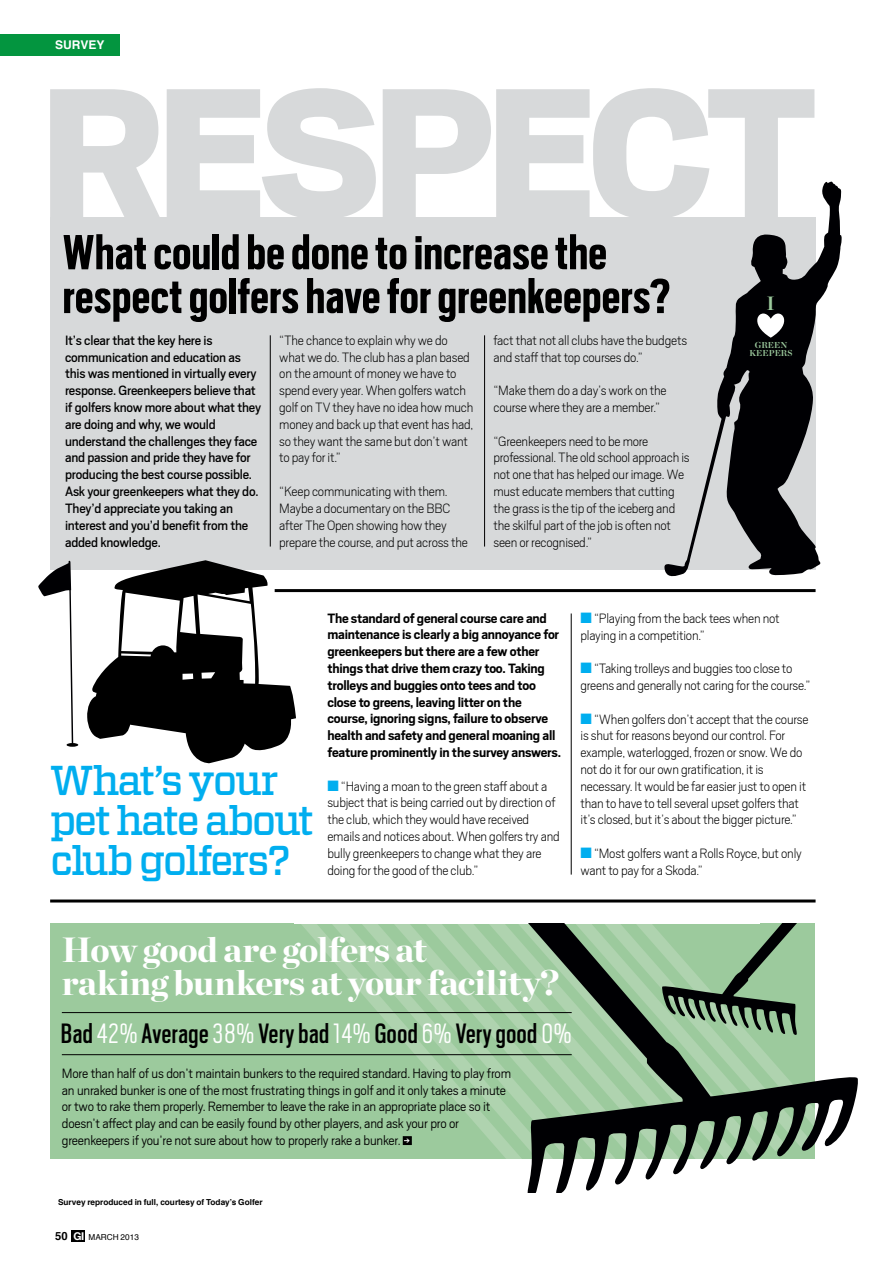
<style>
.page{position:relative;width:893px;height:1263px;background:#fff}
.page>*{position:absolute;margin:0;border:0;box-sizing:border-box;transform-origin:0 0}
.t1{font:900 206.7px "Scout";letter-spacing:-.045em;color:#d7d9da}
.t2{font:700 54.75px/43.8px "Scout Cond";letter-spacing:.015em;color:#000}
.t3{font:500 41.7px/39.6px "Vitesse";letter-spacing:-.055em;color:#00aeef}
.t4{font:900 35.1px/33.8px "Chronicle Display";color:#fff}
.t5{font:31.2px "Scout Cond";letter-spacing:.02em;color:#000}
.t6{font:700 19.2px "Chronicle Display";color:#9cca9d}
.t7{font:200 15px/16.8px "Scout";letter-spacing:-.015em;color:#000}
.t8{font:15px/16.8px "Scout";letter-spacing:-.015em;color:#000}
.t9{font:300 15px/16.8px "Scout";letter-spacing:-.015em;color:#000}
.t10{font:700 15px/16.8px "Scout";letter-spacing:-.015em;color:#000}
.t11{font:700 12px "Helvetica";color:#fff}
.t12{font:700 8.7px/8.7px "Chronicle Display";letter-spacing:.01em;color:#9cca9d;text-align:center}
.t13{font:700 8.25px "Helvetica";color:#000}
.t14{font:8.25px "Helvetica";color:#000}
.s1{color:#00aeef}
.s2{font-weight:300;color:#fff}
.s3{font-weight:700;font-size:11.25px}
.s4{font-family:"Helvetica Neue";font-weight:700;font-size:10.8px;color:#fff}
</style>
<div class="page">
<div style="left:71px;top:1230px;width:14px;height:11px;background:#000"></div>
<div style="left:0;top:34px;width:119px;height:21px;background:#03953f"></div>
<div style="left:50px;top:924px;width:766px;height:235px;background:#9cca9d"></div>
<svg style="left:282px;top:902px;width:189px;height:243px"></svg>
<div style="left:294px;top:878px;width:465px;height:46px;background:#fff"></div>
<div style="left:50px;top:217px;width:766px;height:352px;background:#d7d9da"></div>
<hr style="left:275px;top:589px;width:541px;height:3px;background:#000">
<hr style="left:270px;top:335px;width:1px;height:211px;background:#000">
<hr style="left:484px;top:335px;width:1px;height:211px;background:#000">
<hr style="left:571px;top:613px;width:1px;height:261px;background:#000">
<svg style="left:662px;top:181px;width:180px;height:396px"></svg>
<svg style="left:756px;top:313px;width:29px;height:25px"></svg>
<hr style="left:62px;top:1054px;width:510px;height:1px;background:#000">
<hr style="left:62px;top:1012px;width:510px;height:1px;background:#000">
<svg style="left:87px;top:560px;width:209px;height:204px"></svg>
<svg style="left:38px;top:561px;width:35px;height:185px"></svg>
<svg style="left:67px;top:743px;width:11px;height:4px"></svg>
<svg style="left:471px;top:924px;width:387px;height:269px"></svg>
<hr style="left:50px;top:899px;width:766px;height:3px;background:#000">
<div style="left:403px;top:1137px;width:8px;height:7px;background:#000"></div>
<div style="left:403px;top:1136px;width:9px;height:9px;border:1px solid #000"></div>
<p class="t11" style="left:55px;top:35px;width:51px">SURVEY</p>
<p class="t1" style="left:39px;top:20px;width:779px">RESPECT</p>
<p class="t2" style="left:63px;top:228px;width:609px">What could be done to increase the respect golfers have for greenkeepers?</p>
<p class="t8" style="left:65px;top:331px;width:198px">It’s clear that the key here is communication and education as this was mentioned in virtually every response. Greenkeepers believe that if golfers know more about what they are doing and why, we would understand the challenges they face and passion and pride they have for producing the best course possible.<br>Ask your greenkeepers what they do.<br>They’d appreciate you taking an interest and you’d benefit from the added knowledge.</p>
<p class="t7" style="left:279px;top:331px;width:196px">“The chance to explain why we do what we do. The club has a plan based on the amount of money we have to spend every year. When golfers watch golf on TV they have no idea how much money and back up that event has had, so they want the same but don’t want to pay for it.”</p>
<p class="t7" style="left:279px;top:482px;width:190px">“Keep communicating with them.<br>Maybe a documentary on the BBC after The Open showing how they prepare the course, and put across the</p>
<p class="t7" style="left:493px;top:331px;width:195px">fact that not all clubs have the budgets and staff that top courses do.”</p>
<p class="t7" style="left:493px;top:381px;width:175px">“Make them do a day’s work on the course where they are a member.”</p>
<p class="t7" style="left:493px;top:432px;width:198px">“Greenkeepers need to be more professional. The old school approach is not one that has helped our image. We must educate members that cutting the grass is the tip of the iceberg and the skilful part of the job is often not seen or recognised.”</p>
<p class="t6" style="left:766px;top:288px;width:10px">I</p>
<p class="t12" style="left:749px;top:340px;width:44px">GREEN<br>KEEPERS</p>
<p class="t3" style="left:50px;top:761px;width:265px">What’s your pet hate about club golfers?</p>
<p class="t10" style="left:327px;top:609px;width:235px">The standard of general course care and maintenance is clearly a big annoyance for greenkeepers but there are a few other things that drive them crazy too. Taking trolleys and buggies onto tees and too close to greens, leaving litter on the course, ignoring signs, failure to observe health and safety and general moaning all feature prominently in the survey answers.</p>
<p class="t7" style="left:327px;top:777px;width:234px"><span class="s1">■</span> “Having a moan to the green staff about a subject that is being carried out by direction of the club, which they would have received emails and notices about. When golfers try and bully greenkeepers to change what they are doing for the good of the club.”</p>
<p class="t7" style="left:580px;top:609px;width:201px"><span class="s1">■</span> “Playing from the back tees when not playing in a competition.”</p>
<p class="t7" style="left:580px;top:659px;width:231px"><span class="s1">■</span> “Taking trolleys and buggies too close to greens and generally not caring for the course.”</p>
<p class="t7" style="left:580px;top:710px;width:229px"><span class="s1">■</span> “When golfers don’t accept that the course is shut for reasons beyond our control. For example, waterlogged, frozen or snow. We do not do it for our own gratification, it is necessary. It would be far easier just to open it than to have to tell several upset golfers that it’s closed, but it’s about the bigger picture.”</p>
<p class="t7" style="left:580px;top:844px;width:223px"><span class="s1">■</span> “Most golfers want a Rolls Royce, but only want to pay for a Skoda.”</p>
<p class="t4" style="left:62px;top:930px;width:499px">how good are golfers at<br>raking bunkers at your facility?</p>
<p class="t5" style="left:61px;top:1013px;width:512px">Bad<span class="s2">42%</span>Average<span class="s2">38%</span>Very bad<span class="s2">14%</span>good<span class="s2">6%</span>Very good<span class="s2">0%</span></p>
<p class="t9" style="left:62px;top:1064px;width:451px">More than half of us don’t maintain bunkers to the required standard. Having to play from an unraked bunker is one of the most frustrating things in golf and it only takes a minute or two to rake them properly. Remember to leave the rake in an appropriate place so it doesn’t affect play and can be easily found by other players, and ask your pro or greenkeepers if you’re not sure about how to properly rake a bunker.</p>
<p class="t13" style="left:58px;top:1196px;width:206px">Survey reproduced in full, courtesy of Today’s Golfer</p>
<p class="t14" style="left:55px;top:1231px;width:85px"><span class="s3">50</span> <span class="s4">GI</span> MARCH 2013</p>
</div>
